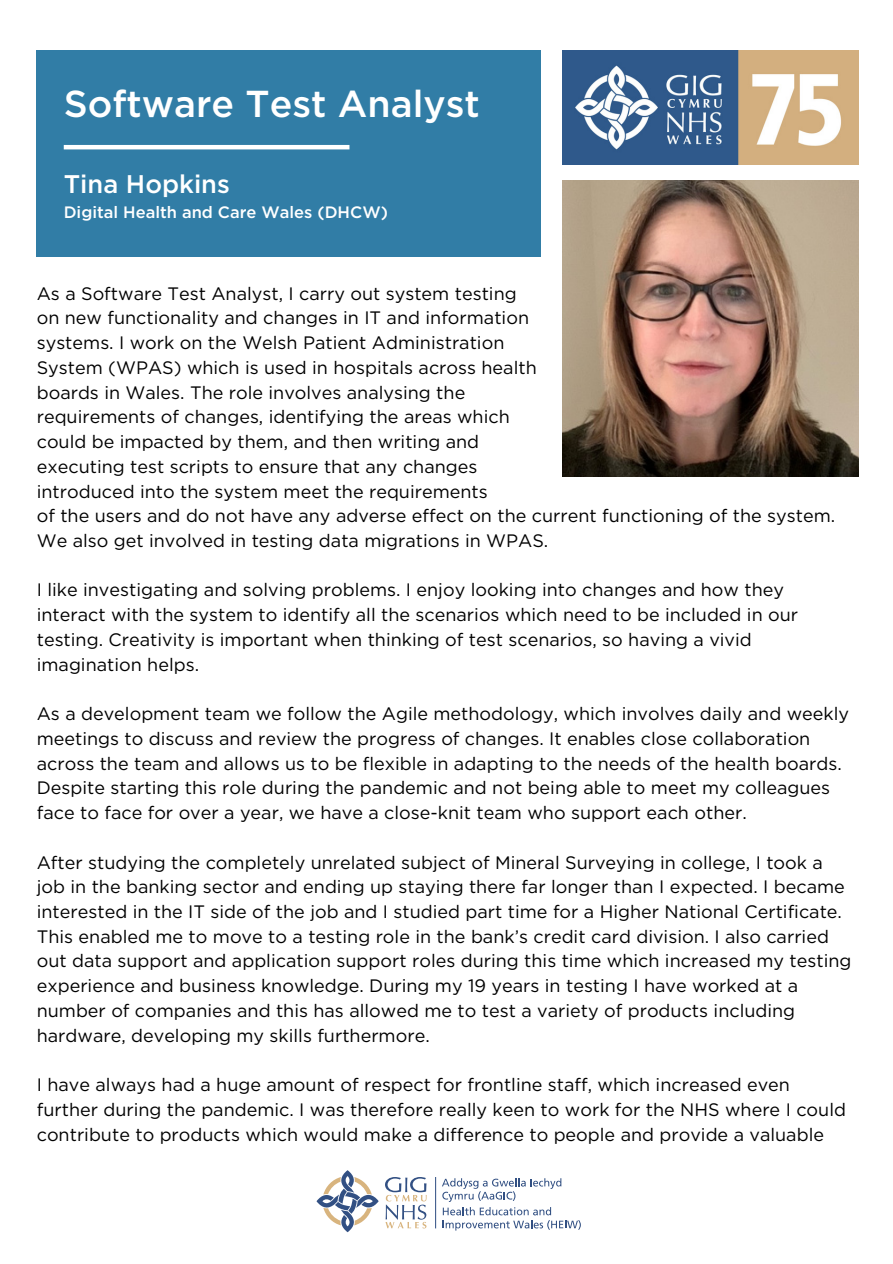
<style>
.page{position:relative;width:893px;height:1264px;background:#fff}
.page>*{position:absolute;margin:0;border:0;box-sizing:border-box;transform-origin:0 0}
.t1{font:500 37.5px "Gotham";color:#fff}
.t2{font:500 25.5px "Gotham";color:#fff}
.t3{font:18px/24.8px "Gotham";color:#000}
.t4{font:500 16.5px "Gotham";color:#fff}
</style>
<div class="page">
<img style="left:563px;top:180px;width:295px;height:296px">
<hr style="left:435px;top:1176px;width:1px;height:52px;background:#325083">
<svg style="left:316px;top:1170px;width:62px;height:62px"></svg>
<svg style="left:385px;top:1177px;width:41px;height:51px"></svg>
<svg style="left:442px;top:1178px;width:139px;height:52px"></svg>
<img style="left:563px;top:50px;width:295px;height:114px">
<div style="left:37px;top:50px;width:504px;height:206px;background:#317da6"></div>
<hr style="left:64px;top:145px;width:285px;height:4px;background:#fff">
<p class="t1" style="left:64px;top:87px;width:417px">Software Test Analyst</p>
<p class="t2" style="left:64px;top:172px;width:167px">Tina Hopkins</p>
<p class="t4" style="left:64px;top:205px;width:326px">Digital Health and Care Wales (DHCW)</p>
<p class="t3" style="left:37px;top:282px;width:501px">As a Software Test Analyst, I carry out system testing on new functionality and changes in IT and information systems. I work on the Welsh Patient Administration System (WPAS) which is used in hospitals across health boards in Wales. The role involves analysing the requirements of changes, identifying the areas which could be impacted by them, and then writing and executing test scripts to ensure that any changes introduced into the system meet the requirements</p>
<p class="t3" style="left:37px;top:504px;width:799px">of the users and do not have any adverse effect on the current functioning of the system.<br>We also get involved in testing data migrations in WPAS.</p>
<p class="t3" style="left:37px;top:578px;width:762px">I like investigating and solving problems. I enjoy looking into changes and how they interact with the system to identify all the scenarios which need to be included in our testing. Creativity is important when thinking of test scenarios, so having a vivid imagination helps.</p>
<p class="t3" style="left:37px;top:702px;width:813px">As a development team we follow the Agile methodology, which involves daily and weekly meetings to discuss and review the progress of changes. It enables close collaboration across the team and allows us to be flexible in adapting to the needs of the health boards.</p>
<p class="t3" style="left:37px;top:776px;width:794px">Despite starting this role during the pandemic and not being able to meet my colleagues face to face for over a year, we have a close-knit team who support each other.</p>
<p class="t3" style="left:37px;top:850px;width:816px">After studying the completely unrelated subject of Mineral Surveying in college, I took a job in the banking sector and ending up staying there far longer than I expected. I became interested in the IT side of the job and I studied part time for a Higher National Certificate.<br>This enabled me to move to a testing role in the bank’s credit card division. I also carried out data support and application support roles during this time which increased my testing experience and business knowledge. During my 19 years in testing I have worked at a number of companies and this has allowed me to test a variety of products including hardware, developing my skills furthermore.</p>
<p class="t3" style="left:37px;top:1073px;width:810px">I have always had a huge amount of respect for frontline staff, which increased even further during the pandemic. I was therefore really keen to work for the NHS where I could</p>
<p class="t3" style="left:37px;top:1122px;width:788px">contribute to products which would make a difference to people and provide a valuable</p>
</div>
